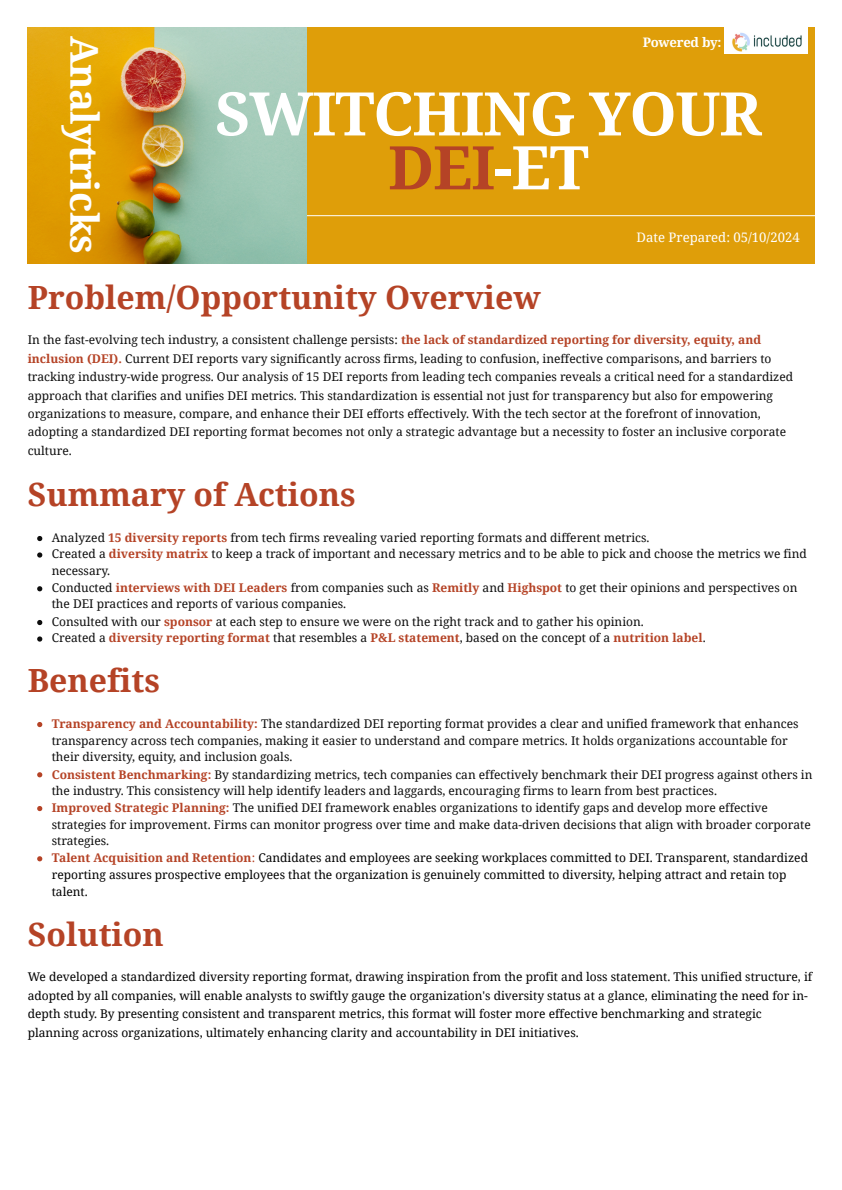
<style>
.page{position:relative;width:842px;height:1190px;background:#fff}
.page>*{position:absolute;margin:0;border:0;box-sizing:border-box;transform-origin:0 0}
.t1{font:700 60.2px/53.9px "Noto Serif";letter-spacing:-.02em;color:#fff;text-align:center}
.t2{font:700 38.4px "Noto Serif";letter-spacing:-.02em;color:#fff}
.t3{font:700 32px "Noto Serif";color:#b54326}
.t4{font:13.1px "Noto Serif";color:#fff}
.t5{font:700 13.1px "Noto Serif";letter-spacing:-.02em;color:#fff}
.t6{font:12px/18.4px "Noto Serif";color:#0d0d0d}
.t7{font:12px/18.5px "Noto Serif";color:#000}
.t8{font:700 12px "Noto Serif";color:#b54326}
.s1{color:#b54326}
.s2{font-weight:700;color:#b54326}
.s3{font-weight:400;color:#0d0d0d}
</style>
<div class="page">
<div style="left:28px;top:27px;width:787px;height:236px;background:#df9e09"></div>
<hr style="left:28px;top:215px;width:787px;height:1px;background:#fff">
<img style="left:28px;top:27px;width:278px;height:236px">
<img style="left:725px;top:28px;width:82px;height:25px">
<svg style="left:37px;top:536px;width:5px;height:5px"></svg>
<svg style="left:37px;top:552px;width:5px;height:6px"></svg>
<svg style="left:37px;top:586px;width:5px;height:5px"></svg>
<svg style="left:37px;top:620px;width:5px;height:5px"></svg>
<svg style="left:37px;top:636px;width:5px;height:6px"></svg>
<svg style="left:37px;top:722px;width:5px;height:5px"></svg>
<svg style="left:37px;top:772px;width:5px;height:5px"></svg>
<svg style="left:37px;top:806px;width:5px;height:5px"></svg>
<svg style="left:37px;top:856px;width:5px;height:5px"></svg>
<p class="t2" style="left:112px;top:36px;width:220px;rotate:90deg">Analytricks</p>
<p class="t5" style="left:643px;top:33px;width:80px">Powered by:</p>
<p class="t1" style="left:215px;top:85px;width:548px">SWITCHING YOUR<br><span class="s1">DEI</span>-ET</p>
<p class="t4" style="left:637px;top:228px;width:165px">Date Prepared: 05/10/2024</p>
<h1 class="t3" style="left:28px;top:275px;width:515px">Problem/Opportunity Overview</h1>
<p class="t6" style="left:28px;top:330px;width:767px">In the fast-evolving tech industry, a consistent challenge persists: <span class="s2">the lack of standardized reporting for diversity, equity, and inclusion (DEI).</span> Current DEI reports vary significantly across firms, leading to confusion, ineffective comparisons, and barriers to tracking industry-wide progress. Our analysis of 15 DEI reports from leading tech companies reveals a critical need for a standardized approach that clarifies and unifies DEI metrics. This standardization is essential not just for transparency but also for empowering organizations to measure, compare, and enhance their DEI efforts effectively. With the tech sector at the forefront of innovation, adopting a standardized DEI reporting format becomes not only a strategic advantage but a necessity to foster an inclusive corporate culture.</p>
<h1 class="t3" style="left:28px;top:471px;width:329px">Summary of Actions</h1>
<p class="t6" style="left:52px;top:528px;width:599px">Analyzed <span class="s2">15 diversity reports</span> from tech firms revealing varied reporting formats and different metrics.</p>
<p class="t6" style="left:52px;top:545px;width:757px;line-height:17.2px">Created a <span class="s2">diversity matrix</span> to keep a track of important and necessary metrics and to be able to pick and choose the metrics we find necessary.</p>
<p class="t6" style="left:52px;top:579px;width:747px;line-height:16.5px">Conducted <span class="s2">interviews with DEI Leaders</span> from companies such as <span class="s2">Remitly</span> and <span class="s2">Highspot</span> to get their opinions and perspectives on the DEI practices and reports of various companies.</p>
<p class="t6" style="left:52px;top:612px;width:594px">Consulted with our <span class="s2">sponsor</span> at each step to ensure we were on the right track and to gather his opinion.</p>
<p class="t8" style="left:52px;top:629px;width:655px"><span class="s3">Created a</span> diversity reporting format <span class="s3">that resembles a</span> P&amp;L statement<span class="s3">, based on the concept of a</span> nutrition label<span class="s3">.</span></p>
<h1 class="t3" style="left:28px;top:658px;width:134px">Benefits</h1>
<p class="t6" style="left:52px;top:714px;width:748px;line-height:16.9px"><span class="s2">Transparency and Accountability:</span> The standardized DEI reporting format provides a clear and unified framework that enhances transparency across tech companies, making it easier to understand and compare metrics. It holds organizations accountable for their diversity, equity, and inclusion goals.</p>
<p class="t6" style="left:52px;top:766px;width:762px;line-height:16.5px"><span class="s2">Consistent Benchmarking:</span> By standardizing metrics, tech companies can effectively benchmark their DEI progress against others in the industry. This consistency will help identify leaders and laggards, encouraging firms to learn from best practices.</p>
<p class="t6" style="left:52px;top:798px;width:761px;line-height:16.9px"><span class="s2">Improved Strategic Planning:</span> The unified DEI framework enables organizations to identify gaps and develop more effective strategies for improvement. Firms can monitor progress over time and make data-driven decisions that align with broader corporate strategies.</p>
<p class="t7" style="left:52px;top:849px;width:758px;line-height:16.9px"><span class="s2">Talent Acquisition and Retention</span><span class="s1">:</span> Candidates and employees are seeking workplaces committed to DEI. Transparent, standardized reporting assures prospective employees that the organization is genuinely committed to diversity, helping attract and retain top talent.</p>
<h1 class="t3" style="left:28px;top:912px;width:138px">Solution</h1>
<p class="t7" style="left:28px;top:967px;width:786px">We developed a standardized diversity reporting format, drawing inspiration from the profit and loss statement. This unified structure, if adopted by all companies, will enable analysts to swiftly gauge the organization's diversity status at a glance, eliminating the need for in&shy;depth study. By presenting consistent and transparent metrics, this format will foster more effective benchmarking and strategic planning across organizations, ultimately enhancing clarity and accountability in DEI initiatives.</p>
</div>
